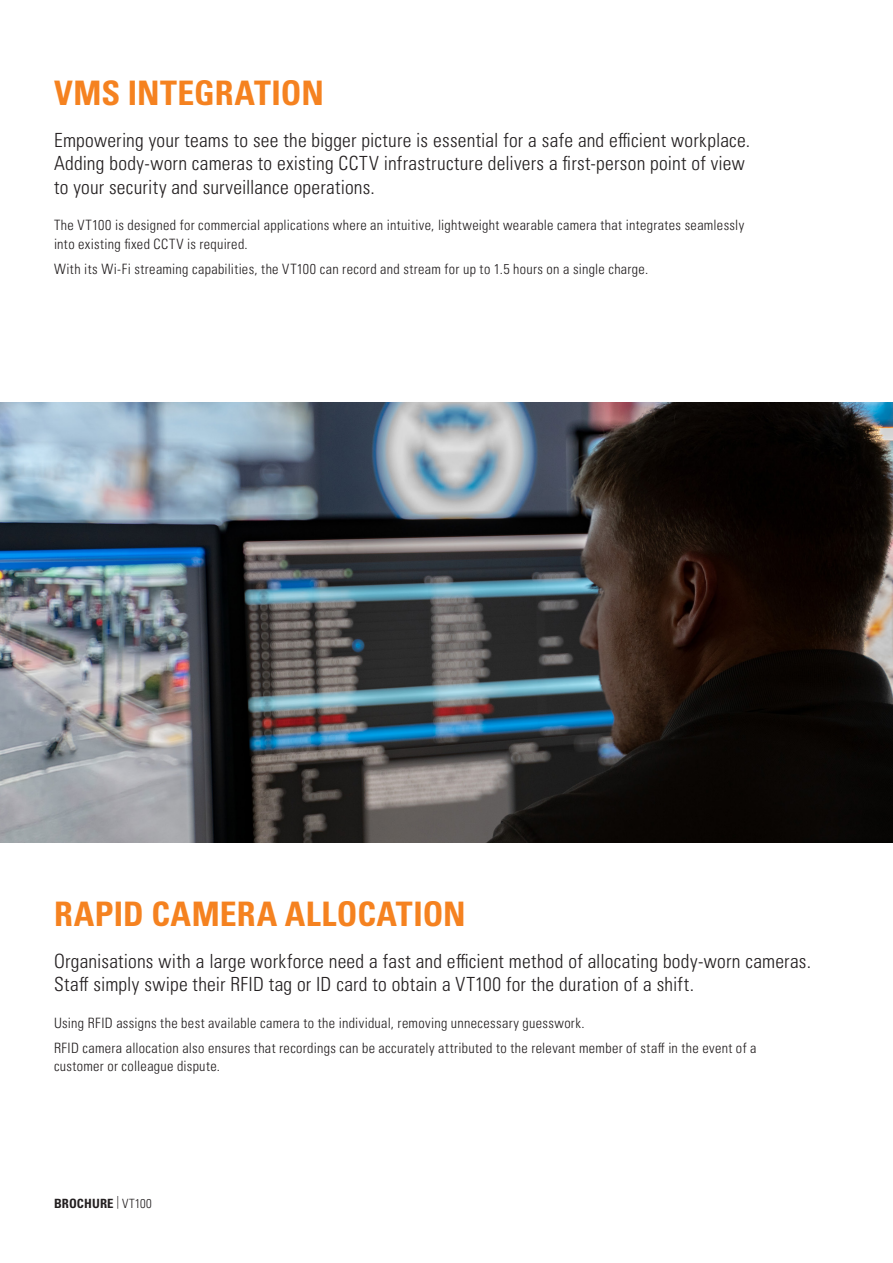
<style>
.page{position:relative;width:893px;height:1263px;background:#fff}
.page>*{position:absolute;margin:0;border:0;box-sizing:border-box;transform-origin:0 0}
.Body_Text{font:700 condensed 33.75px "Univers LT Pro";letter-spacing:.01em;color:#f58220}
.Body_Text-2{font:300 condensed 19.5px/23.2px "Univers LT Pro";letter-spacing:.01em;color:#231f20}
.Body_Text-3{font:300 condensed 14.25px/18.3px "Univers LT Pro";letter-spacing:.025em;color:#231f20}
.t1{font:700 condensed 12.75px "Univers LT Pro";letter-spacing:.01em;color:#231f20}
.s1{font-weight:300}
</style>
<div class="page">
<img style="left:0;top:402px;width:893px;height:441px">
<p class="Body_Text" style="left:54px;top:73px;width:271px">VMS INTEGRATION</p>
<p class="Body_Text-2" style="left:54px;top:128px;width:698px">Empowering your teams to see the bigger picture is essential for a safe and efficient workplace.<br>Adding body-worn cameras to existing CCTV infrastructure delivers a first-person point of view to your security and surveillance operations.</p>
<p class="Body_Text-3" style="left:54px;top:215px;width:692px">The VT100 is designed for commercial applications where an intuitive, lightweight wearable camera that integrates seamlessly into existing fixed CCTV is required.</p>
<p class="Body_Text-3" style="left:54px;top:259px;width:596px">With its Wi-Fi streaming capabilities, the VT100 can record and stream for up to 1.5 hours on a single charge.</p>
<p class="Body_Text" style="left:54px;top:893px;width:413px">RAPID CAMERA ALLOCATION</p>
<p class="Body_Text-2" style="left:54px;top:948px;width:758px">Organisations with a large workforce need a fast and efficient method of allocating body-worn cameras.</p>
<p class="Body_Text-2" style="left:54px;top:971px;width:641px">Staff simply swipe their RFID tag or ID card to obtain a VT100 for the duration of a shift.</p>
<p class="Body_Text-3" style="left:54px;top:1013px;width:532px">Using RFID assigns the best available camera to the individual, removing unnecessary guesswork.</p>
<p class="Body_Text-3" style="left:54px;top:1038px;width:704px">RFID camera allocation also ensures that recordings can be accurately attributed to the relevant member of staff in the event of a customer or colleague dispute.</p>
<p class="t1" style="left:54px;top:1196px;width:99px">BROCHURE <span class="s1">| VT100</span></p>
</div>
